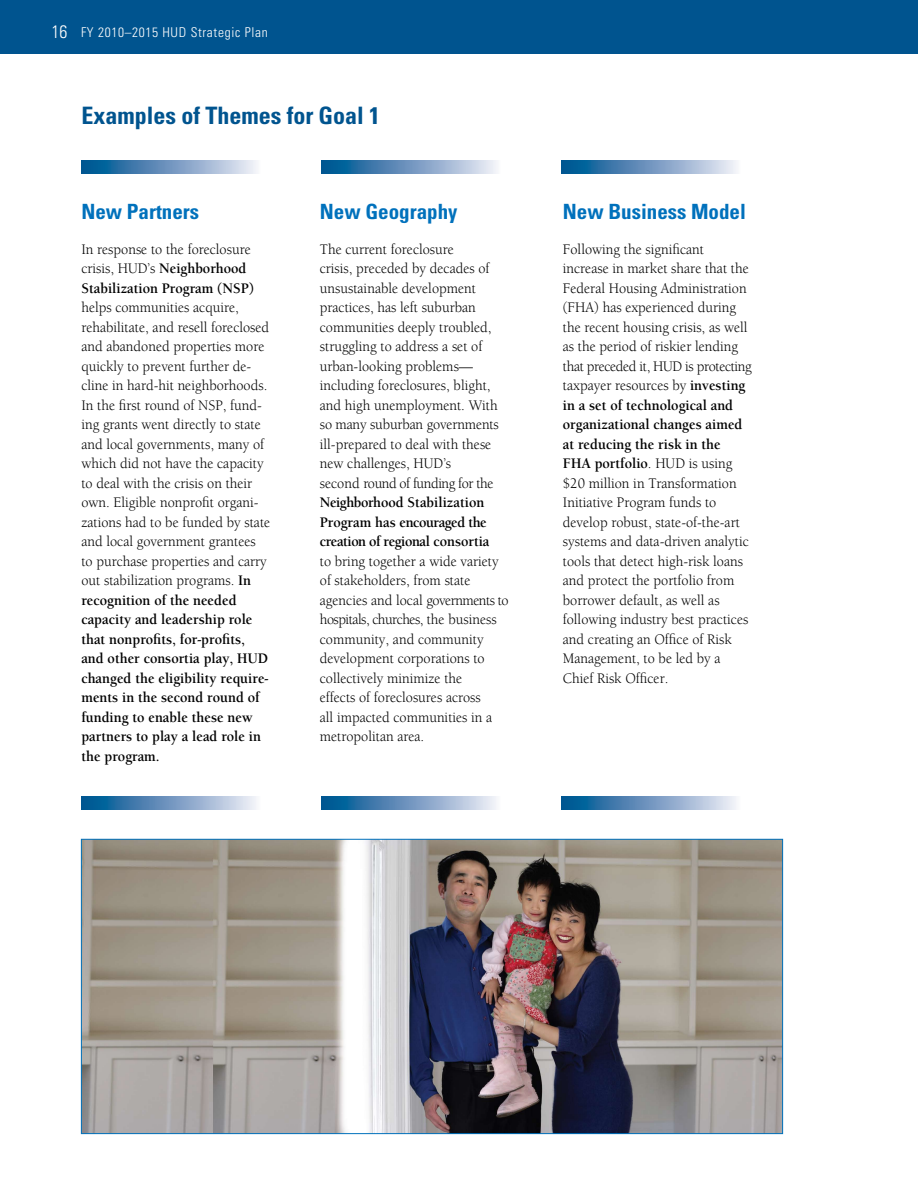
<style>
.page{position:relative;width:918px;height:1188px;background:#fff}
.page>*{position:absolute;margin:0;border:0;box-sizing:border-box;transform-origin:0 0}
.t1{font:700 condensed 24px "Univers LT Std";color:#00548f}
.t2{font:700 condensed 21px "Univers LT Std";color:#0071bc}
.t3{font:15px/19.5px "Berkeley";color:#000;scale:.95 1}
.t4{font:700 15px/19.5px "Berkeley";letter-spacing:-.03em;color:#000;scale:.95 1}
.t5{font:300 condensed 13.5px "Univers LT Std";letter-spacing:.05em;color:#fff}
.s1{font-size:18px}
.s2{font-weight:700}
</style>
<div class="page">
<div style="left:0;top:0;width:918px;height:54px;background:#00548f"></div>
<svg style="left:81px;top:160px;width:176px;height:14px;background:#6f99c0"></svg>
<svg style="left:321px;top:160px;width:176px;height:14px;background:#6f99c0"></svg>
<svg style="left:561px;top:160px;width:176px;height:14px;background:#6f99c0"></svg>
<svg style="left:81px;top:796px;width:175px;height:14px;background:#6f99c0"></svg>
<svg style="left:321px;top:796px;width:175px;height:14px;background:#6f99c0"></svg>
<svg style="left:561px;top:796px;width:175px;height:14px;background:#6f99c0"></svg>
<img style="left:83px;top:841px;width:698px;height:291px">
<p class="t5" style="left:52px;top:24px;width:218px"><span class="s1">16</span> FY 2010–2015 HUD Strategic Plan</p>
<h1 class="t1" style="left:81px;top:101px;width:300px">Examples of Themes for Goal 1</h1>
<h2 class="t2" style="left:81px;top:199px;width:119px">New Partners</h2>
<h2 class="t2" style="left:320px;top:199px;width:139px">New Geography</h2>
<h2 class="t2" style="left:563px;top:199px;width:185px">New Business Model</h2>
<p class="t3" style="left:320px;top:240px;width:190px">The current foreclosure<br>crisis, preceded by decades of unsustainable development practices, has left suburban communities deeply troubled, struggling to address a set of urban-looking problems— including foreclosures, blight, and high unemployment. With so many suburban governments ill-prepared to deal with these new challenges, HUD’s<br>second round of funding for the</p>
<p class="t4" style="left:320px;top:493px;width:180px">Neighborhood Stabilization<br>Program has encouraged the creation of regional consortia</p>
<p class="t3" style="left:320px;top:552px;width:200px">to bring together a wide variety of stakeholders, from state agencies and local governments to hospitals, churches, the business community, and community development corporations to collectively minimize the<br>effects of foreclosures across<br>all impacted communities in a metropolitan area.</p>
<p class="t3" style="left:81px;top:240px;width:183px">In response to the foreclosure crisis, HUD’s <span class="s2">Neighborhood<br>Stabilization Program (NSP)</span></p>
<p class="t3" style="left:81px;top:298px;width:200px">helps communities acquire, rehabilitate, and resell foreclosed and abandoned properties more quickly to prevent further de&shy;cline in hard-hit neighborhoods.<br>In the first round of NSP, fund&shy;ing grants went directly to state and local governments, many of which did not have the capacity to deal with the crisis on their own. Eligible nonprofit organi&shy;zations had to be funded by state and local government grantees to purchase properties and carry out stabilization programs. <span class="s2">In recognition of the needed capacity and leadership role that nonprofits, for-profits, and other consortia play, HUD changed the eligibility require&shy;ments in the second round of funding to enable these new partners to play a lead role in the program.</span></p>
<p class="t3" style="left:563px;top:240px;width:200px">Following the significant increase in market share that the<br>Federal Housing Administration (FHA) has experienced during the recent housing crisis, as well as the period of riskier lending that preceded it, HUD is protecting taxpayer resources by <span class="s2">investing in a set of technological and organizational changes aimed at reducing the risk in the<br>FHA portfolio</span>. HUD is using $20 million in Transformation<br>Initiative Program funds to develop robust, state-of-the-art systems and data-driven analytic tools that detect high-risk loans and protect the portfolio from borrower default, as well as following industry best practices and creating an Office of Risk<br>Management, to be led by a<br>Chief Risk Officer.</p>
</div>
